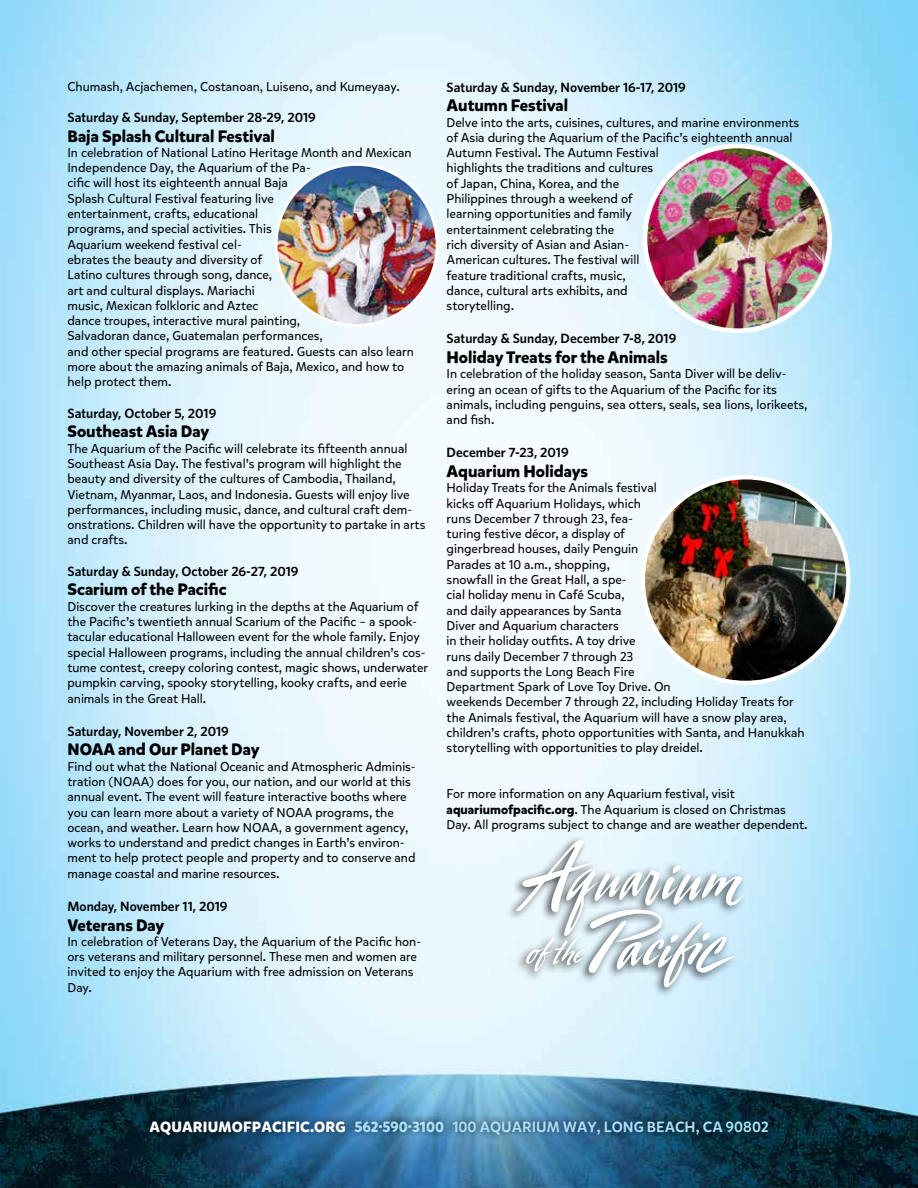
<style>
.page{position:relative;width:918px;height:1188px;background:#fff}
.page>*{position:absolute;margin:0;border:0;box-sizing:border-box;transform-origin:0 0}
.t1{font:700 16.5px "Mikado";color:#000}
.t2{font:500 14.85px "Mikado";color:#abe1fa}
.t3{font:600 13.5px "Whitney";color:#000}
.t4{font:12.75px/15.3px "Mikado";color:#000}
.s1{font-weight:700}
.s2{font-weight:700;color:#fff}
</style>
<div class="page">
<img style="left:0;top:0;width:918px;height:1188px">
<img style="left:645px;top:146px;width:185px;height:185px;border-radius:92px">
<div style="left:643px;top:144px;width:189px;height:189px;border:5px solid #fff;border-radius:50%"></div>
<img style="left:643px;top:477px;width:205px;height:206px;border-radius:103px">
<img style="left:276px;top:164px;width:161px;height:162px;border-radius:81px">
<div style="left:275px;top:163px;width:164px;height:164px;border:3px solid #fff;border-radius:50%"></div>
<div style="left:506px;top:836px;width:242px;height:162px;background:#000;opacity:.75"></div>
<svg style="left:516px;top:840px;width:228px;height:147px"></svg>
<div style="left:141px;top:1113px;width:635px;height:30px;background:#000;opacity:.75"></div>
<p class="t4" style="left:68px;top:79px;width:334px">Chumash, Acjachemen, Costanoan, Luiseno, and Kumeyaay.</p>
<p class="t3" style="left:68px;top:108px;width:250px">Saturday &amp; Sunday, September 28-29, 2019</p>
<p class="t1" style="left:68px;top:125px;width:209px">Baja Splash Cultural Festival</p>
<p class="t4" style="left:68px;top:145px;width:348px">In celebration of National Latino Heritage Month and Mexican Independence Day, the Aquarium of the Pa-<br>cific will host its eighteenth annual Baja<br>Splash Cultural Festival featuring live<br>entertainment, crafts, educational<br>programs, and special activities. This<br>Aquarium weekend festival cel-<br>ebrates the beauty and diversity of<br>Latino cultures through song, dance,<br>art and cultural displays. Mariachi<br>music, Mexican folkloric and Aztec<br>dance troupes, interactive mural painting,<br>Salvadoran dance, Guatemalan performances,<br>and other special programs are featured. Guests can also learn more about the amazing animals of Baja, Mexico, and how to help protect them.</p>
<p class="t3" style="left:68px;top:404px;width:150px">Saturday, October 5, 2019</p>
<p class="t1" style="left:68px;top:421px;width:143px">Southeast Asia Day</p>
<p class="t4" style="left:68px;top:441px;width:359px">The Aquarium of the Pacific will celebrate its fifteenth annual Southeast Asia Day. The festival’s program will highlight the beauty and diversity of the cultures of Cambodia, Thailand, Vietnam, Myanmar, Laos, and Indonesia. Guests will enjoy live performances, including music, dance, and cultural craft dem&shy;onstrations. Children will have the opportunity to partake in arts and crafts.</p>
<p class="t3" style="left:68px;top:562px;width:233px">Saturday &amp; Sunday, October 26-27, 2019</p>
<p class="t1" style="left:68px;top:579px;width:161px">Scarium of the Pacific</p>
<p class="t4" style="left:68px;top:599px;width:362px">Discover the creatures lurking in the depths at the Aquarium of the Pacific’s twentieth annual Scarium of the Pacific – a spook&shy;tacular educational Halloween event for the whole family. Enjoy special Halloween programs, including the annual children’s cos&shy;tume contest, creepy coloring contest, magic shows, underwater pumpkin carving, spooky storytelling, kooky crafts, and eerie animals in the Great Hall.</p>
<p class="t3" style="left:68px;top:722px;width:163px">Saturday, November 2, 2019</p>
<p class="t1" style="left:68px;top:739px;width:194px">NOAA and Our Planet Day</p>
<p class="t4" style="left:68px;top:759px;width:350px">Find out what the National Oceanic and Atmospheric Adminis&shy;tration (NOAA) does for you, our nation, and our world at this annual event. The event will feature interactive booths where you can learn more about a variety of NOAA programs, the ocean, and weather. Learn how NOAA, a government agency, works to understand and predict changes in Earth’s environ&shy;ment to help protect people and property and to conserve and manage coastal and marine resources.</p>
<p class="t3" style="left:68px;top:897px;width:162px">Monday, November 11, 2019</p>
<p class="t1" style="left:68px;top:914px;width:98px">Veterans Day</p>
<p class="t4" style="left:68px;top:934px;width:355px">In celebration of Veterans Day, the Aquarium of the Pacific hon&shy;ors veterans and military personnel. These men and women are invited to enjoy the Aquarium with free admission on Veterans Day.</p>
<p class="t3" style="left:447px;top:78px;width:241px">Saturday &amp; Sunday, November 16-17, 2019</p>
<p class="t1" style="left:447px;top:95px;width:123px">Autumn Festival</p>
<p class="t4" style="left:447px;top:115px;width:354px">Delve into the arts, cuisines, cultures, and marine environments of Asia during the Aquarium of the Pacific’s eighteenth annual Autumn Festival. The Autumn Festival<br>highlights the traditions and cultures<br>of Japan, China, Korea, and the<br>Philippines through a weekend of<br>learning opportunities and family<br>entertainment celebrating the<br>rich diversity of Asian and Asian-<br>American cultures. The festival will<br>feature traditional crafts, music,<br>dance, cultural arts exhibits, and<br>storytelling.</p>
<p class="t3" style="left:447px;top:330px;width:231px">Saturday &amp; Sunday, December 7-8, 2019</p>
<p class="t1" style="left:447px;top:347px;width:222px">Holiday Treats for the Animals</p>
<p class="t4" style="left:447px;top:366px;width:363px">In celebration of the holiday season, Santa Diver will be deliv&shy;ering an ocean of gifts to the Aquarium of the Pacific for its animals, including penguins, sea otters, seals, sea lions, lorikeets, and fish.</p>
<p class="t3" style="left:447px;top:444px;width:124px">December 7-23, 2019</p>
<p class="t1" style="left:447px;top:461px;width:143px">Aquarium Holidays</p>
<p class="t4" style="left:447px;top:480px;width:360px">Holiday Treats for the Animals festival<br>kicks off Aquarium Holidays, which<br>runs December 7 through 23, fea-<br>turing festive décor, a display of<br>gingerbread houses, daily Penguin<br>Parades at 10 a.m., shopping,<br>snowfall in the Great Hall, a spe-<br>cial holiday menu in Café Scuba,<br>and daily appearances by Santa<br>Diver and Aquarium characters<br>in their holiday outfits. A toy drive<br>runs daily December 7 through 23<br>and supports the Long Beach Fire<br>Department Spark of Love Toy Drive. On<br>weekends December 7 through 22, including Holiday Treats for the Animals festival, the Aquarium will have a snow play area, children’s crafts, photo opportunities with Santa, and Hanukkah storytelling with opportunities to play dreidel.</p>
<p class="t4" style="left:447px;top:786px;width:362px">For more information on any Aquarium festival, visit <span class="s1">aquariumofpacific.org</span>. The Aquarium is closed on Christmas<br>Day. All programs subject to change and are weather dependent.</p>
<p class="t2" style="left:149px;top:1118px;width:621px"><span class="s2">AQUARIUMOFPACIFIC.ORG</span> <span class="s1">562</span><sup>.</sup><span class="s1">590</span><sup>.</sup><span class="s1">3100</span> 100 AQUARIUM WAY, LONG BEACH, CA 90802</p>
</div>
